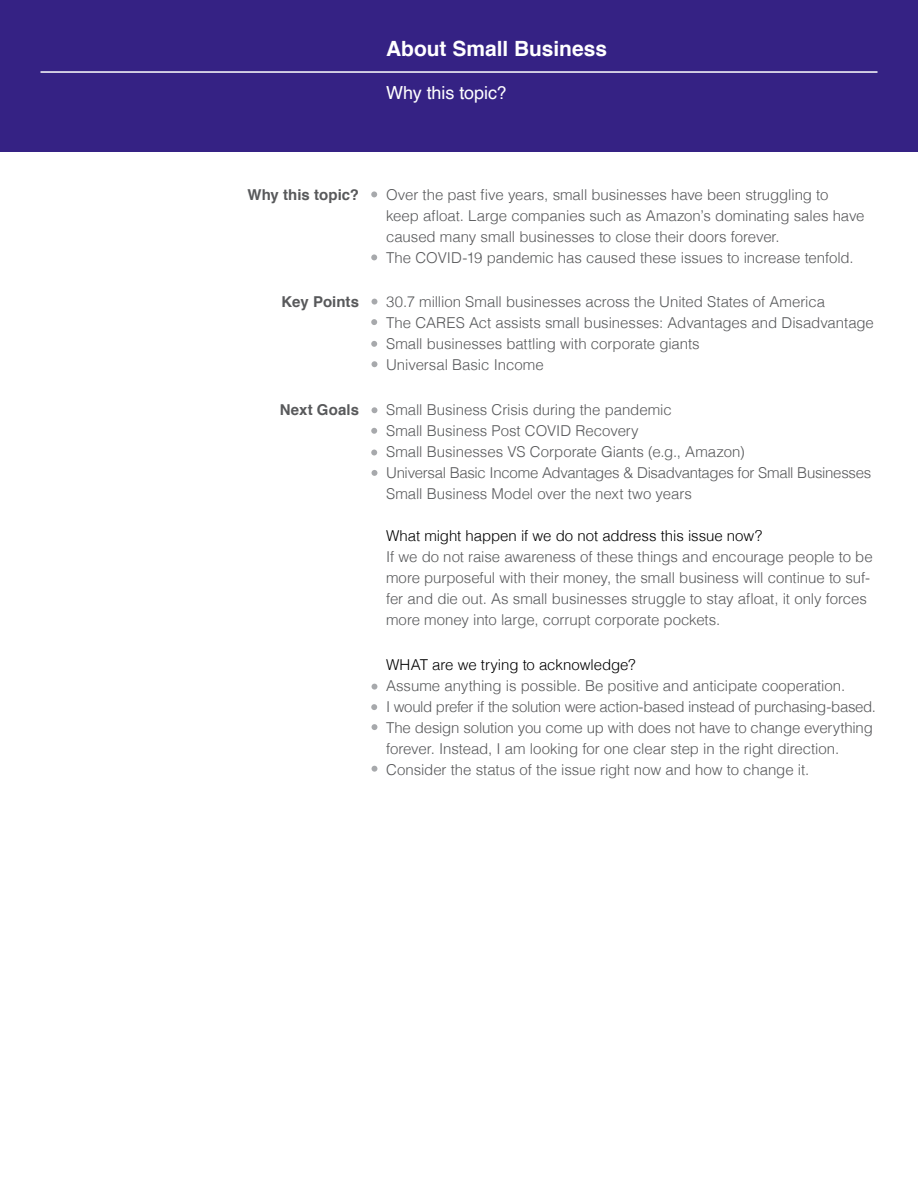
<style>
.page{position:relative;width:918px;height:1188px;background:#fff}
.page>*{position:absolute;margin:0;border:0;box-sizing:border-box;transform-origin:0 0}
.t1{font:700 21px "Helvetica";color:#fff}
.t2{font:18px "Helvetica";letter-spacing:-.005em;color:#fff}
.t3{font:300 15px/21px "Helvetica";letter-spacing:-.005em;color:#58595b}
.t4{font:300 15px "Helvetica";letter-spacing:-.005em;color:#000}
.t5{font:700 15px "Helvetica";letter-spacing:.005em;color:#58595b}
</style>
<div class="page">
<div style="left:0;top:0;width:918px;height:151px;background:#352284"></div>
<hr style="left:40px;top:71px;width:838px;height:2px;background:#fff">
<svg style="left:371px;top:254px;width:6px;height:6px"></svg>
<svg style="left:371px;top:191px;width:6px;height:6px"></svg>
<svg style="left:372px;top:361px;width:5px;height:6px"></svg>
<svg style="left:371px;top:341px;width:6px;height:6px"></svg>
<svg style="left:371px;top:319px;width:6px;height:6px"></svg>
<svg style="left:372px;top:299px;width:5px;height:6px"></svg>
<svg style="left:372px;top:470px;width:5px;height:6px"></svg>
<svg style="left:371px;top:450px;width:6px;height:5px"></svg>
<svg style="left:371px;top:428px;width:6px;height:6px"></svg>
<svg style="left:372px;top:407px;width:5px;height:6px"></svg>
<svg style="left:372px;top:724px;width:5px;height:6px"></svg>
<svg style="left:372px;top:766px;width:5px;height:6px"></svg>
<svg style="left:371px;top:704px;width:6px;height:6px"></svg>
<svg style="left:372px;top:684px;width:5px;height:6px"></svg>
<h1 class="t1" style="left:386px;top:32px;width:223px">About Small Business</h1>
<p class="t2" style="left:386px;top:79px;width:122px">Why this topic?</p>
<p class="t5" style="left:247px;top:183px;width:113px">Why this topic?</p>
<p class="t3" style="left:386px;top:183px;width:480px">Over the past five years, small businesses have been struggling to keep afloat. Large companies such as Amazon’s dominating sales have caused many small businesses to close their doors forever.<br>The COVID-19 pandemic has caused these issues to increase tenfold.</p>
<p class="t5" style="left:282px;top:290px;width:79px">Key Points</p>
<p class="t3" style="left:386px;top:290px;width:489px">30.7 million Small businesses across the United States of America<br>The CARES Act assists small businesses: Advantages and Disadvantage Small businesses battling with corporate giants<br>Universal Basic Income</p>
<p class="t5" style="left:280px;top:398px;width:81px">Next Goals</p>
<p class="t3" style="left:386px;top:398px;width:487px">Small Business Crisis during the pandemic<br>Small Business Post COVID Recovery<br>Small Businesses VS Corporate Giants (e.g., Amazon)<br>Universal Basic Income Advantages &amp; Disadvantages for Small Businesses Small Business Model over the next two years</p>
<p class="t4" style="left:386px;top:523px;width:378px">What might happen if we do not address this issue now?</p>
<p class="t3" style="left:386px;top:545px;width:488px">If we do not raise awareness of these things and encourage people to be more purposeful with their money, the small business will continue to suf&shy;fer and die out. As small businesses struggle to stay afloat, it only forces more money into large, corrupt corporate pockets.</p>
<p class="t4" style="left:386px;top:651px;width:251px">WHAT are we trying to acknowledge?</p>
<p class="t3" style="left:386px;top:674px;width:491px">Assume anything is possible. Be positive and anticipate cooperation.<br>I would prefer if the solution were action-based instead of purchasing-based.<br>The design solution you come up with does not have to change everything forever. Instead, I am looking for one clear step in the right direction.<br>Consider the status of the issue right now and how to change it.</p>
</div>
